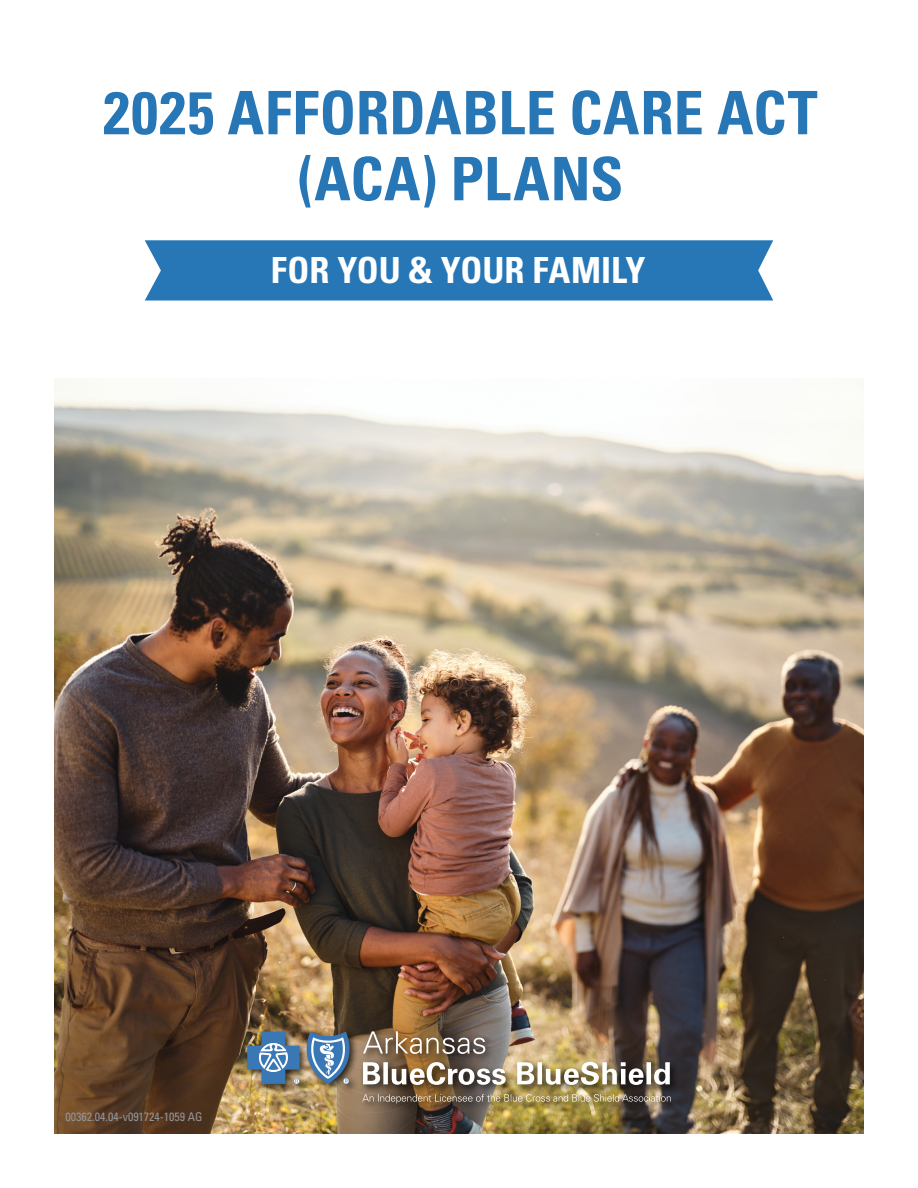
<style>
.page{position:relative;width:918px;height:1188px;background:#fff}
.page>*{position:absolute;margin:0;border:0;box-sizing:border-box;transform-origin:0 0}
.t1{font:700 condensed 60px "Univers LT Std";letter-spacing:.01em;color:#2776b5}
.t2{font:700 condensed 36px "Univers LT Std";color:#fff}
.t3{font:condensed 12px "Univers LT Std";color:#939598}
</style>
<div class="page">
<img style="left:54px;top:378px;width:810px;height:756px">
<div style="left:145px;top:240px;width:628px;height:61px;background:#2776b5"></div>
<div style="left:244px;top:1028px;width:436px;height:84px;background:#000;opacity:.75"></div>
<img style="left:247px;top:1031px;width:423px;height:54px">
<img style="left:362px;top:1094px;width:309px;height:9px">
<p class="t1" style="left:103px;top:76px;width:716px">2025 AFFORDABLE CARE ACT</p>
<p class="t1" style="left:298px;top:142px;width:327px">(ACA) PLANS</p>
<p class="t2" style="left:271px;top:249px;width:376px">FOR YOU &amp; YOUR FAMILY</p>
<p class="t3" style="left:65px;top:1109px;width:139px">00362.04.04-v091724-1059 AG</p>
</div>
